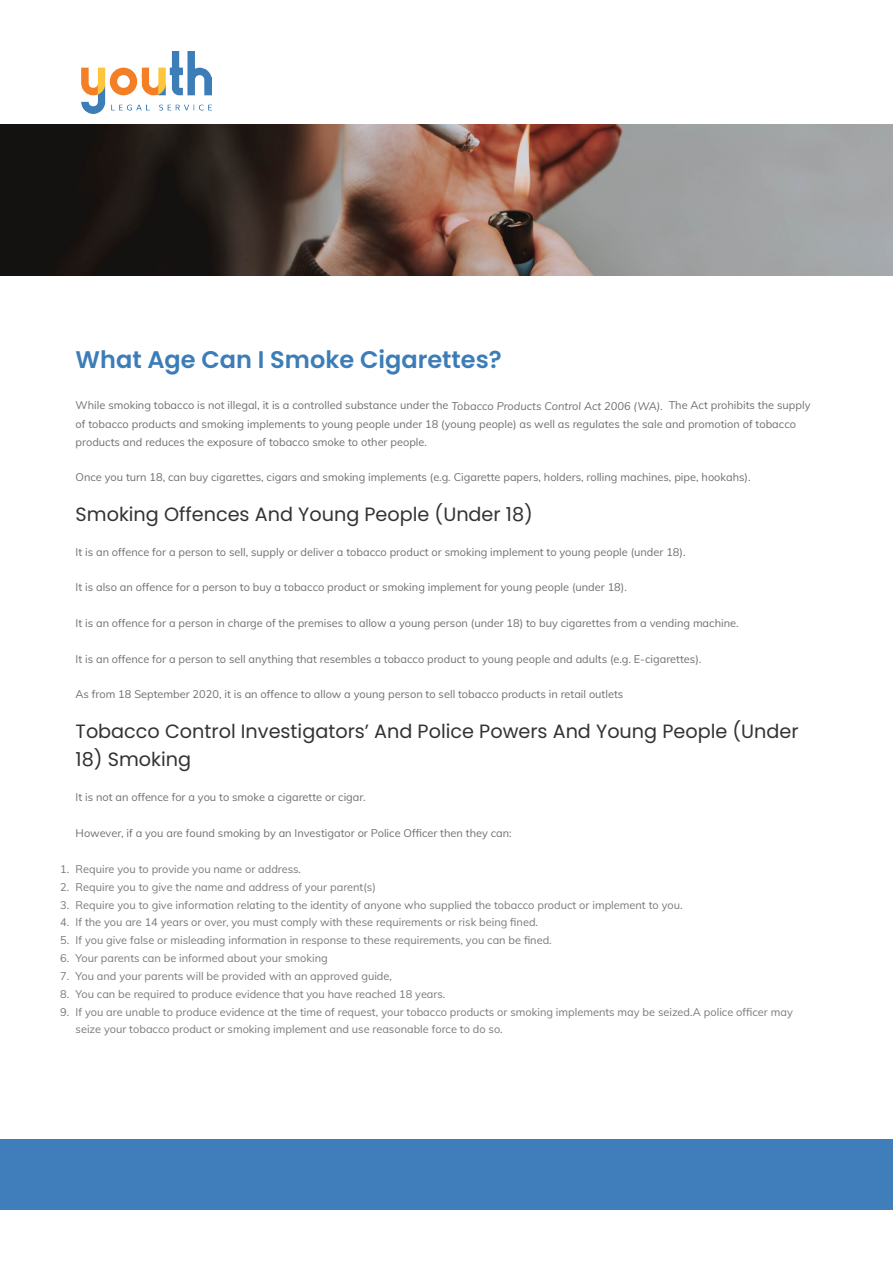
<style>
.page{position:relative;width:893px;height:1263px;background:#fff}
.page>*{position:absolute;margin:0;border:0;box-sizing:border-box;transform-origin:0 0}
.t1{font:600 24px "Poppins";color:#3d7db7}
.t2{font:19.2px "Poppins";color:#333}
.t3{font:10.95px/19.2px "Muli";color:#707070}
.t4{font:10.95px/17.9px "Muli";color:#7a7a7a}
.s1{font-style:italic}
</style>
<div class="page">
<img style="left:0;top:124px;width:893px;height:151px">
<img style="left:81px;top:52px;width:131px;height:61px">
<div style="left:0;top:1139px;width:893px;height:70px;background:#407ebb"></div>
<h1 class="t1" style="left:76px;top:346px;width:428px">What Age Can I Smoke Cigarettes?</h1>
<p class="t3" style="left:76px;top:394px;width:736px">While smoking tobacco is not illegal, it is a controlled substance under the <span class="s1">Tobacco Products Control Act 2006 (WA).</span> The Act prohibits the supply of tobacco products and smoking implements to young people under 18 (young people) as well as regulates the sale and promotion of tobacco</p>
<p class="t3" style="left:76px;top:432px;width:353px">products and reduces the exposure of tobacco smoke to other people.</p>
<p class="t3" style="left:76px;top:467px;width:676px">Once you turn 18, can buy cigarettes, cigars and smoking implements (e.g. Cigarette papers, holders, rolling machines, pipe, hookahs).</p>
<h2 class="t2" style="left:76px;top:503px;width:459px">Smoking Offences And Young People (Under 18)</h2>
<p class="t3" style="left:76px;top:541px;width:611px">It is an offence for a person to sell, supply or deliver a tobacco product or smoking implement to young people (under 18).</p>
<p class="t3" style="left:76px;top:577px;width:553px">It is also an offence for a person to buy a tobacco product or smoking implement for young people (under 18).</p>
<p class="t3" style="left:76px;top:613px;width:664px">It is an offence for a person in charge of the premises to allow a young person (under 18) to buy cigarettes from a vending machine.</p>
<p class="t3" style="left:76px;top:649px;width:627px">It is an offence for a person to sell anything that resembles a tobacco product to young people and adults (e.g. E-cigarettes).</p>
<p class="t3" style="left:76px;top:684px;width:549px">As from 18 September 2020, it is an offence to allow a young person to sell tobacco products in retail outlets</p>
<h2 class="t2" style="left:76px;top:720px;width:724px">Tobacco Control Investigators’ And Police Powers And Young People (Under</h2>
<h2 class="t2" style="left:76px;top:748px;width:117px">18) Smoking</h2>
<p class="t3" style="left:76px;top:787px;width:292px">It is not an offence for a you to smoke a cigarette or cigar.</p>
<p class="t3" style="left:76px;top:823px;width:438px">However, if a you are found smoking by an Investigator or Police OfLcer then they can:</p>
<p class="t4" style="left:60px;top:859px;width:243px">1. Require you to provide you name or address.</p>
<p class="t4" style="left:60px;top:877px;width:317px">2. Require you to give the name and address of your parent(s)</p>
<p class="t4" style="left:60px;top:895px;width:624px">3. Require you to give information relating to the identity of anyone who supplied the tobacco product or implement to you.</p>
<p class="t4" style="left:60px;top:913px;width:479px">4. If the you are 14 years or over, you must comply with these requirements or risk being Lned.</p>
<p class="t4" style="left:60px;top:931px;width:493px">5. If you give false or misleading information in response to these requirements, you can be Lned.</p>
<p class="t4" style="left:60px;top:949px;width:269px">6. Your parents can be informed about your smoking</p>
<p class="t4" style="left:60px;top:966px;width:333px">7. You and your parents will be provided with an approved guide,</p>
<p class="t4" style="left:60px;top:984px;width:387px">8. You can be required to produce evidence that you have reached 18 years.</p>
<p class="t4" style="left:76px;top:1002px;width:719px;text-indent:-15px">9. If you are unable to produce evidence at the time of request, your tobacco products or smoking implements may be seized.A police ofLcer may seize your tobacco product or smoking implement and use reasonable force to do so.</p>
</div>
